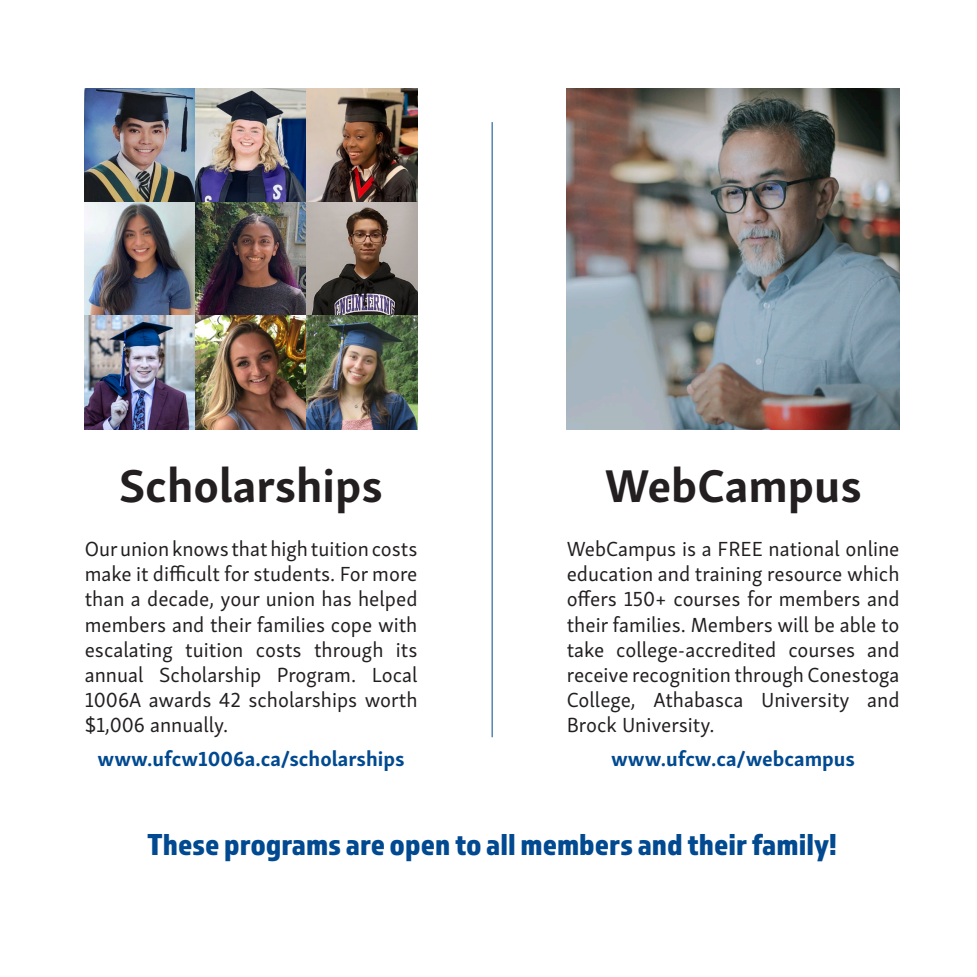
<style>
.page{position:relative;width:977px;height:977px;background:#fff}
.page>*{position:absolute;margin:0;border:0;box-sizing:border-box;transform-origin:0 0}
.t1{font:700 47.25px "Skolar Sans";color:#231f20}
.Almaq_Header_Bold_14{font:31.5px "Almaq Refined";color:#014990}
.t2{font:21px/25.2px "Skolar Sans";color:#231f20;text-align:justify}
.t3{font:700 21px "Skolar Sans";color:#014990}
</style>
<div class="page">
<img style="left:85px;top:88px;width:332px;height:341px">
<img style="left:566px;top:88px;width:333px;height:341px">
<hr style="left:492px;top:122px;width:1px;height:615px;background:#014990">
<p class="t1" style="left:119px;top:448px;width:265px">Scholarships</p>
<p class="t1" style="left:605px;top:448px;width:258px">WebCampus</p>
<p class="t2" style="left:566px;top:534px;width:334px">WebCampus is a FREE national online education and training resource which offers 150+ courses for members and their families. Members will be able to take college-accredited courses and receive recognition through Conestoga College, Athabasca University and Brock University.</p>
<p class="t3" style="left:611px;top:741px;width:245px">www.ufcw.ca/webcampus</p>
<p class="t2" style="left:85px;top:534px;width:334px">Our union knows that high tuition costs make it difficult for students. For more than a decade, your union has helped members and their families cope with escalating tuition costs through its annual Scholarship Program. Local 1006A awards 42 scholarships worth $1,006 annually.</p>
<p class="t3" style="left:98px;top:741px;width:308px">www.ufcw1006a.ca/scholarships</p>
<p class="Almaq_Header_Bold_14" style="left:147px;top:825px;width:691px">These programs are open to all members and their family!</p>
</div>
